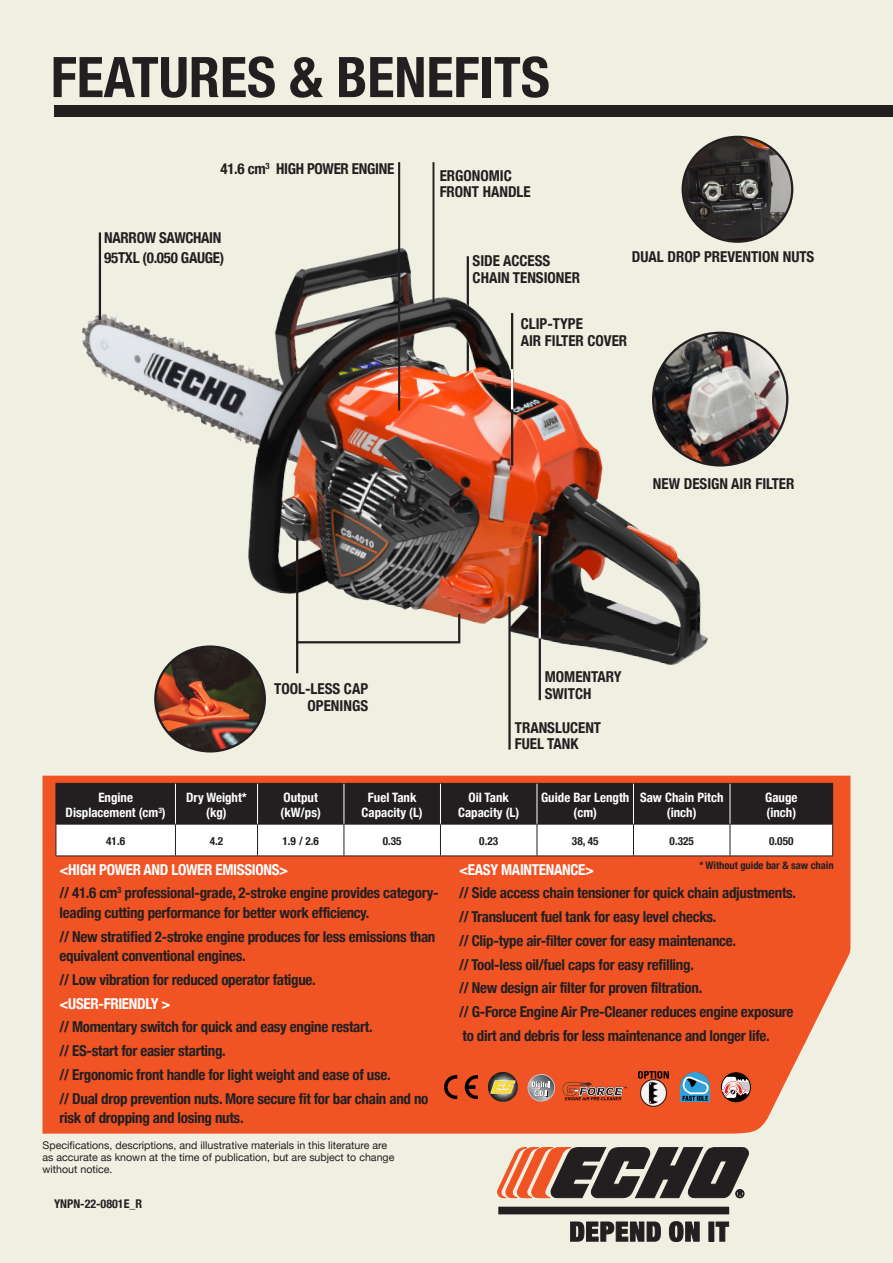
<style>
.page{position:relative;width:893px;height:1263px;background:#efefe2}
.page>*{position:absolute;margin:0;border:0;box-sizing:border-box;transform-origin:0 0}
.t1{font:700 condensed 56.1px "Helvetica Neue";color:#231f20}
.t2{font:700 condensed 15px/19.5px "Helvetica Neue";letter-spacing:-.02em;color:#231f20}
.t3{font:700 condensed 15px/16.5px "Helvetica Neue";color:#231f20}
.t4{font:700 condensed 15px "Helvetica Neue";letter-spacing:-.02em;color:#fff}
.t5{font:700 condensed 12.9px/15.5px "Helvetica Neue";color:#fff;text-align:center}
.t6{font:700 condensed 12px "Helvetica Neue";color:#231f20}
.t7{font:700 condensed 11.25px "Helvetica Neue";color:#231f20}
.t8{font:10.65px "Helvetica Neue";color:#231f20}
.t9{font:700 condensed 10.5px "Helvetica Neue";color:#231f20}
</style>
<div class="page">
<div style="left:43px;top:776px;width:807px;height:358px;background:#f15424"></div>
<div style="left:54px;top:105px;width:839px;height:12px;background:#231f20"></div>
<svg style="left:497px;top:1147px;width:252px;height:52px"></svg>
<div style="left:499px;top:1207px;width:230px;height:7px;background:#231f20"></div>
<svg style="left:570px;top:1221px;width:91px;height:20px"></svg>
<svg style="left:669px;top:1221px;width:31px;height:21px"></svg>
<div style="left:709px;top:1222px;width:5px;height:19px;background:#231f20"></div>
<svg style="left:716px;top:1221px;width:13px;height:20px"></svg>
<img style="left:445px;top:1075px;width:32px;height:23px">
<img style="left:489px;top:1072px;width:28px;height:29px">
<svg style="left:57px;top:784px;width:775px;height:71px"></svg>
<hr style="left:56px;top:824px;width:1px;height:31px;background:#231f20">
<hr style="left:175px;top:824px;width:1px;height:31px;background:#231f20">
<hr style="left:257px;top:824px;width:1px;height:31px;background:#231f20">
<hr style="left:344px;top:824px;width:1px;height:31px;background:#231f20">
<hr style="left:440px;top:824px;width:1px;height:31px;background:#231f20">
<hr style="left:537px;top:824px;width:1px;height:31px;background:#231f20">
<hr style="left:633px;top:824px;width:1px;height:31px;background:#231f20">
<hr style="left:730px;top:824px;width:1px;height:31px;background:#231f20">
<hr style="left:832px;top:824px;width:1px;height:31px;background:#231f20">
<hr style="left:56px;top:855px;width:119px;height:1px;background:#231f20">
<hr style="left:175px;top:855px;width:83px;height:1px;background:#231f20">
<hr style="left:258px;top:855px;width:86px;height:1px;background:#231f20">
<hr style="left:344px;top:855px;width:96px;height:1px;background:#231f20">
<hr style="left:440px;top:855px;width:97px;height:1px;background:#231f20">
<hr style="left:537px;top:855px;width:96px;height:1px;background:#231f20">
<hr style="left:633px;top:855px;width:97px;height:1px;background:#231f20">
<hr style="left:730px;top:855px;width:103px;height:1px;background:#231f20">
<hr style="left:56px;top:783px;width:119px;height:1px;background:#231f20">
<hr style="left:56px;top:784px;width:1px;height:40px;background:#231f20">
<hr style="left:175px;top:783px;width:83px;height:1px;background:#231f20">
<hr style="left:258px;top:783px;width:86px;height:1px;background:#231f20">
<hr style="left:344px;top:783px;width:96px;height:1px;background:#231f20">
<hr style="left:440px;top:783px;width:97px;height:1px;background:#231f20">
<hr style="left:537px;top:783px;width:96px;height:1px;background:#231f20">
<hr style="left:633px;top:783px;width:97px;height:1px;background:#231f20">
<hr style="left:730px;top:783px;width:103px;height:1px;background:#231f20">
<hr style="left:832px;top:784px;width:1px;height:40px;background:#231f20">
<hr style="left:56px;top:824px;width:119px;height:1px;background:#231f20">
<hr style="left:175px;top:824px;width:83px;height:1px;background:#231f20">
<hr style="left:258px;top:824px;width:86px;height:1px;background:#231f20">
<hr style="left:344px;top:824px;width:96px;height:1px;background:#231f20">
<hr style="left:440px;top:824px;width:97px;height:1px;background:#231f20">
<hr style="left:537px;top:824px;width:96px;height:1px;background:#231f20">
<hr style="left:633px;top:824px;width:97px;height:1px;background:#231f20">
<hr style="left:730px;top:824px;width:103px;height:1px;background:#231f20">
<hr style="left:175px;top:784px;width:1px;height:40px;background:#fff">
<hr style="left:257px;top:784px;width:1px;height:40px;background:#fff">
<hr style="left:344px;top:784px;width:1px;height:40px;background:#fff">
<hr style="left:440px;top:784px;width:1px;height:40px;background:#fff">
<hr style="left:537px;top:784px;width:1px;height:40px;background:#fff">
<hr style="left:633px;top:784px;width:1px;height:40px;background:#fff">
<hr style="left:730px;top:784px;width:1px;height:40px;background:#fff">
<img style="left:82px;top:228px;width:707px;height:467px">
<hr style="left:432px;top:162px;width:2px;height:141px;background:#231f20">
<img style="left:683px;top:137px;width:109px;height:105px">
<div style="left:682px;top:136px;width:111px;height:107px;border:2px solid #231f20;border-radius:50%"></div>
<hr style="left:398px;top:162px;width:2px;height:248px;background:#231f20">
<hr style="left:296px;top:538px;width:2px;height:135px;background:#231f20">
<img style="left:653px;top:333px;width:134px;height:132px">
<hr style="left:458px;top:614px;width:2px;height:29px;background:#231f20">
<hr style="left:539px;top:563px;width:2px;height:137px;background:#231f20">
<hr style="left:296px;top:641px;width:162px;height:2px;background:#231f20">
<hr style="left:99px;top:232px;width:2px;height:88px;background:#231f20">
<hr style="left:511px;top:313px;width:2px;height:152px;background:#231f20">
<img style="left:155px;top:647px;width:110px;height:104px">
<div style="left:154px;top:645px;width:112px;height:107px;border:2px solid #231f20;border-radius:50%"></div>
<hr style="left:508px;top:597px;width:3px;height:153px;background:#231f20">
<div style="left:721px;top:1073px;width:29px;height:29px;background:#030303;border-radius:50%"></div>
<div style="left:721px;top:1072px;width:30px;height:30px;border:1px solid #030303;border-radius:50%"></div>
<svg style="left:719px;top:1077px;width:31px;height:21px"></svg>
<svg style="left:563px;top:1082px;width:64px;height:18px"></svg>
<img style="left:680px;top:1072px;width:29px;height:29px">
<img style="left:638px;top:1072px;width:31px;height:34px">
<svg style="left:527px;top:1074px;width:28px;height:27px"></svg>
<hr style="left:539px;top:536px;width:2px;height:102px;background:#fff">
<hr style="left:511px;top:369px;width:2px;height:40px;background:#fff">
<p class="t1" style="left:51px;top:31px;width:501px">FEATURES &amp; BENEFITS</p>
<p class="t2" style="left:220px;top:158px;width:175px">41.6 cm<sup>3</sup> HIGH POWER ENGINE</p>
<p class="t2" style="left:104px;top:227px;width:121px">NARROW SAWCHAIN<br>95TXL (0.050 GAUGE)</p>
<p class="t3" style="left:440px;top:166px;width:74px">ERGONOMIC</p>
<p class="t3" style="left:440px;top:183px;width:93px">FRONT HANDLE</p>
<p class="t3" style="left:473px;top:252px;width:79px">SIDE ACCESS</p>
<p class="t3" style="left:473px;top:268px;width:109px">CHAIN TENSIONER</p>
<p class="t3" style="left:632px;top:247px;width:184px">DUAL DROP PREVENTION NUTS</p>
<p class="t3" style="left:521px;top:315px;width:64px">CLIP-TYPE</p>
<p class="t3" style="left:521px;top:331px;width:108px">AIR FILTER COVER</p>
<p class="t3" style="left:653px;top:474px;width:143px">NEW DESIGN AIR FILTER</p>
<p class="t3" style="left:274px;top:679px;width:95px;text-align:right">TOOL-LESS CAP<br>OPENINGS</p>
<p class="t3" style="left:545px;top:668px;width:78px">MOMENTARY<br>SWITCH</p>
<p class="t5" style="left:98px;top:788px;width:36px">Engine</p>
<p class="t5" style="left:66px;top:804px;width:102px">Displacement (cm<sup>3</sup>)</p>
<p class="t5" style="left:186px;top:788px;width:62px">Dry Weight* (kg)</p>
<p class="t5" style="left:284px;top:788px;width:36px">Output</p>
<p class="t5" style="left:281px;top:804px;width:42px">(kW/ps)</p>
<p class="t3" style="left:515px;top:718px;width:88px">TRANSLUCENT<br>FUEL TANK</p>
<p class="t5" style="left:362px;top:788px;width:63px">Fuel Tank<br>Capacity (L)</p>
<p class="t5" style="left:469px;top:788px;width:42px">Oil Tank</p>
<p class="t5" style="left:458px;top:804px;width:63px">Capacity (L)</p>
<p class="t5" style="left:541px;top:788px;width:90px">Guide Bar Length (cm)</p>
<p class="t5" style="left:640px;top:788px;width:85px">Saw Chain Pitch (inch)</p>
<p class="t5" style="left:765px;top:788px;width:34px">Gauge</p>
<p class="t5" style="left:766px;top:804px;width:31px">(inch)</p>
<p class="t7" style="left:106px;top:831px;width:20px">41.6</p>
<p class="t7" style="left:210px;top:831px;width:15px">4.2</p>
<p class="t7" style="left:282px;top:832px;width:38px">1.9 / 2.6</p>
<p class="t7" style="left:383px;top:831px;width:20px">0.35</p>
<p class="t7" style="left:479px;top:831px;width:20px">0.23</p>
<p class="t7" style="left:572px;top:831px;width:28px">38, 45</p>
<p class="t7" style="left:670px;top:831px;width:26px">0.325</p>
<p class="t7" style="left:769px;top:831px;width:26px">0.050</p>
<p class="t9" style="left:699px;top:856px;width:136px">* Without guide bar &amp; saw chain</p>
<p class="t4" style="left:60px;top:857px;width:230px">&lt;HIGH POWER AND LOWER EMISSIONS&gt;</p>
<p class="t2" style="left:60px;top:882px;width:381px">// 41.6 cm<sup>3</sup> professional-grade, 2-stroke engine provides category&shy;leading cutting performance for better work efficiency.</p>
<p class="t2" style="left:60px;top:925px;width:377px">// New stratified 2-stroke engine produces for less emissions than equivalent conventional engines.</p>
<p class="t2" style="left:60px;top:969px;width:258px">// Low vibration for reduced operator fatigue.</p>
<p class="t4" style="left:60px;top:991px;width:113px">&lt;USER-FRIENDLY &gt;</p>
<p class="t2" style="left:60px;top:1016px;width:315px">// Momentary switch for quick and easy engine restart.</p>
<p class="t2" style="left:60px;top:1040px;width:168px">// ES-start for easier starting.</p>
<p class="t2" style="left:60px;top:1064px;width:333px">// Ergonomic front handle for light weight and ease of use.</p>
<p class="t2" style="left:60px;top:1087px;width:370px">// Dual drop prevention nuts. More secure fit for bar chain and no risk of dropping and losing nuts.</p>
<p class="t4" style="left:459px;top:857px;width:136px">&lt;EASY MAINTENANCE&gt;</p>
<p class="t2" style="left:459px;top:882px;width:338px">// Side access chain tensioner for quick chain adjustments.</p>
<p class="t2" style="left:459px;top:906px;width:259px">// Translucent fuel tank for easy level checks.</p>
<p class="t2" style="left:459px;top:930px;width:278px">// Clip-type air-filter cover for easy maintenance.</p>
<p class="t2" style="left:459px;top:953px;width:236px">// Tool-less oil/fuel caps for easy refilling.</p>
<p class="t2" style="left:459px;top:977px;width:245px">// New design air filter for proven filtration.</p>
<p class="t2" style="left:459px;top:1001px;width:336px">// G-Force Engine Air Pre-Cleaner reduces engine exposure</p>
<p class="t2" style="left:462px;top:1025px;width:309px">to dirt and debris for less maintenance and longer life.</p>
<p class="t8" style="left:43px;top:1138px;width:346px">Specifications, descriptions, and illustrative materials in this literature are</p>
<p class="t8" style="left:43px;top:1150px;width:353px">as accurate as known at the time of publication, but are subject to change</p>
<p class="t8" style="left:43px;top:1162px;width:72px">without notice.</p>
<p class="t6" style="left:54px;top:1193px;width:90px">YNPN-22-0801E_R</p>
</div>
